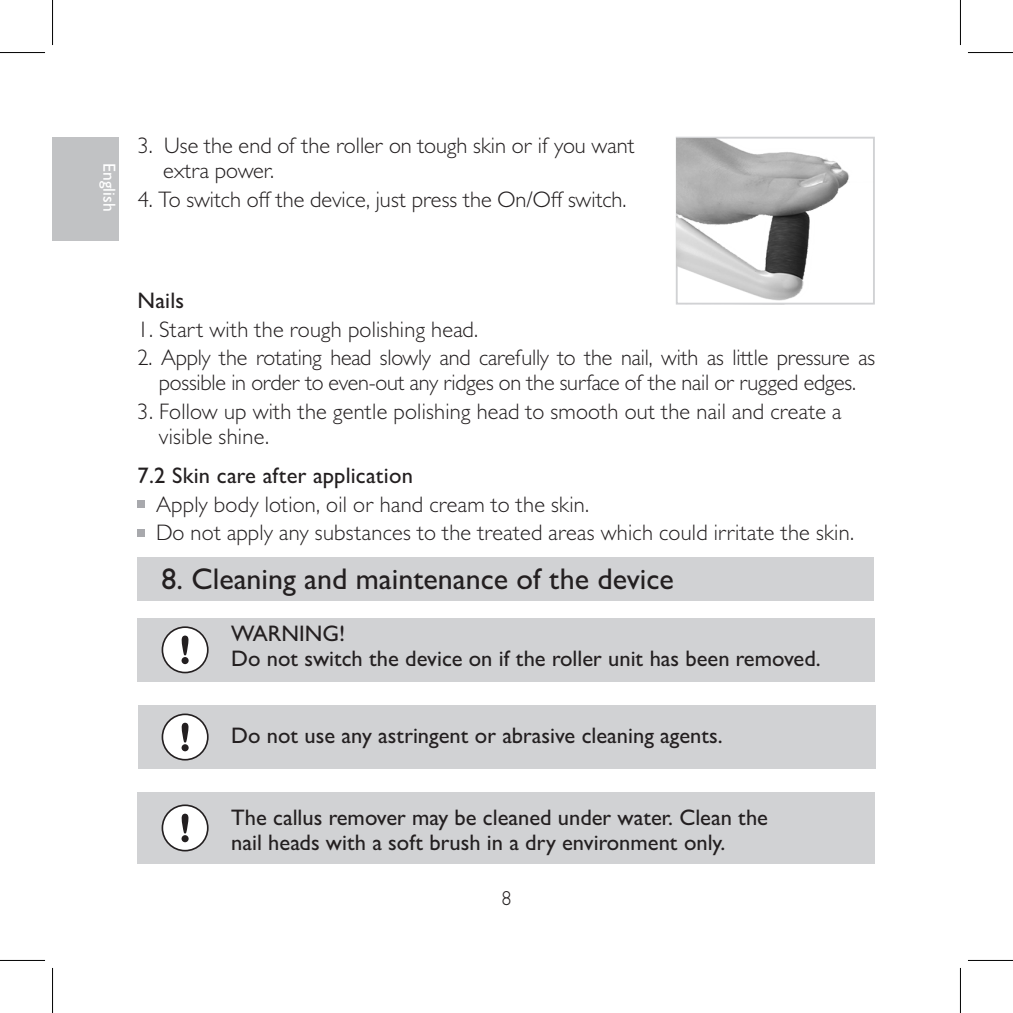
<style>
.page{position:relative;width:1013px;height:1013px;background:#fff}
.page>*{position:absolute;margin:0;border:0;box-sizing:border-box;transform-origin:0 0}
.head{font:500 30px "Gill Sans MT Pro";color:#231f20}
.text_ratz{font:300 22.5px/25px "Gill Sans MT Std";color:#231f20}
.text_raz_regular{font:500 22.5px/25px "Gill Sans MT Pro";color:#231f20}
.text_ratz-2{font:500 22.5px "Gill Sans MT Pro";letter-spacing:.01em;color:#231f20}
.t1{font:300 20.25px "Gill Sans MT Std";color:#231f20}
.t2{font:500 17.5px "Gill Sans MT Pro";color:#fff}
</style>
<div class="page">
<div style="left:52px;top:138px;width:67px;height:103px;background:#c1c2c4"></div>
<svg style="left:138px;top:500px;width:7px;height:7px"></svg>
<svg style="left:138px;top:529px;width:7px;height:7px"></svg>
<div style="left:138px;top:556px;width:735px;height:44px;background:#d1d2d4"></div>
<div style="left:138px;top:618px;width:737px;height:63px;background:#d1d2d4"></div>
<div style="left:162px;top:627px;width:46px;height:45px;background:#fff;border-radius:50%"></div>
<div style="left:161px;top:626px;width:47px;height:47px;border:2px solid #231f20;border-radius:50%"></div>
<svg style="left:181px;top:635px;width:7px;height:29px"></svg>
<div style="left:138px;top:705px;width:737px;height:63px;background:#d1d2d4"></div>
<div style="left:162px;top:714px;width:46px;height:45px;background:#fff;border-radius:50%"></div>
<div style="left:161px;top:713px;width:47px;height:47px;border:2px solid #231f20;border-radius:50%"></div>
<svg style="left:181px;top:722px;width:7px;height:29px"></svg>
<div style="left:138px;top:792px;width:737px;height:71px;background:#d1d2d4"></div>
<div style="left:162px;top:805px;width:46px;height:45px;background:#fff;border-radius:50%"></div>
<div style="left:161px;top:804px;width:47px;height:47px;border:2px solid #231f20;border-radius:50%"></div>
<svg style="left:181px;top:813px;width:7px;height:29px"></svg>
<img style="left:676px;top:138px;width:197px;height:166px">
<hr style="left:0;top:52px;width:45px;height:1px;background:#000">
<hr style="left:967px;top:52px;width:45px;height:1px;background:#000">
<hr style="left:0;top:959px;width:45px;height:1px;background:#000">
<hr style="left:967px;top:959px;width:45px;height:1px;background:#000">
<hr style="left:52px;top:0;width:1px;height:45px;background:#000">
<hr style="left:52px;top:967px;width:1px;height:45px;background:#000">
<hr style="left:959px;top:0;width:1px;height:45px;background:#000">
<hr style="left:959px;top:967px;width:1px;height:45px;background:#000">
<p class="t2" style="left:120px;top:163px;width:50px;rotate:90deg">English</p>
<p class="text_ratz" style="left:163px;top:132px;width:473px;text-indent:-25px">3. Use the end of the roller on tough skin or if you want extra power.</p>
<p class="text_ratz" style="left:138px;top:186px;width:490px">4. To switch off the device, just press the On/Off switch.</p>
<p class="text_ratz-2" style="left:138px;top:287px;width:48px">Nails</p>
<p class="text_ratz" style="left:138px;top:316px;width:342px">1. Start with the rough polishing head.</p>
<p class="text_ratz" style="left:138px;top:344px;width:738px;text-align:center">2. Apply the rotating head slowly and carefully to the nail, with as little pressure as possible in order to even-out any ridges on the surface of the nail or rugged edges.</p>
<p class="text_ratz" style="left:159px;top:398px;width:684px;text-indent:-21px">3. Follow up with the gentle polishing head to smooth out the nail and create a visible shine.</p>
<p class="text_ratz-2" style="left:138px;top:462px;width:277px">7.2 Skin care after application</p>
<p class="text_ratz" style="left:156px;top:491px;width:434px">Apply body lotion, oil or hand cream to the skin.</p>
<p class="text_ratz" style="left:156px;top:519px;width:699px">Do not apply any substances to the treated areas which could irritate the skin.</p>
<p class="head" style="left:161px;top:560px;width:513px">8. Cleaning and maintenance of the device</p>
<p class="text_raz_regular" style="left:231px;top:620px;width:115px">WARNING!</p>
<p class="text_raz_regular" style="left:231px;top:645px;width:590px">Do not switch the device on if the roller unit has been removed.</p>
<p class="text_raz_regular" style="left:231px;top:722px;width:493px">Do not use any astringent or abrasive cleaning agents.</p>
<p class="text_raz_regular" style="left:231px;top:804px;width:538px">The callus remover may be cleaned under water. Clean the nail heads with a soft brush in a dry environment only.</p>
<p class="t1" style="left:501px;top:886px;width:12px">8</p>
</div>
